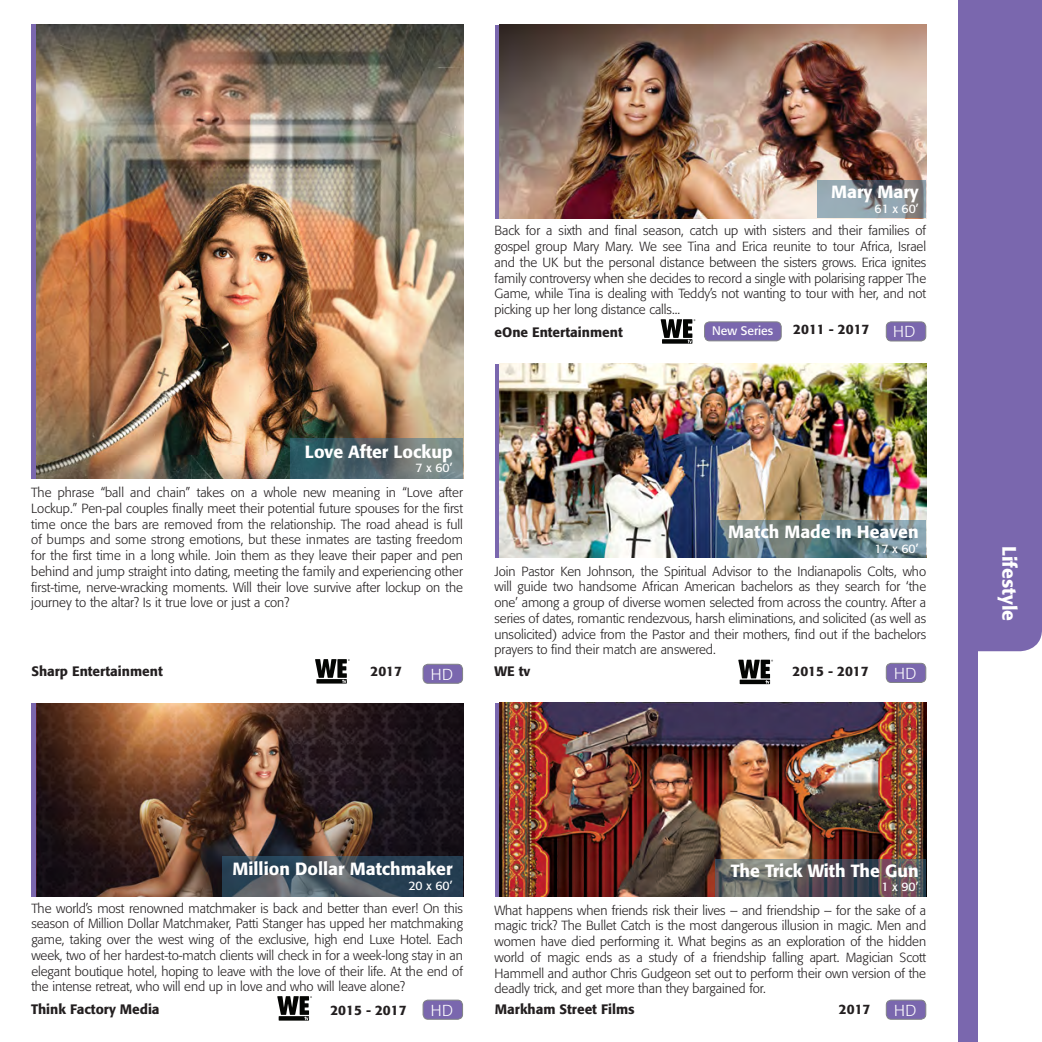
<style>
.page{position:relative;width:1042px;height:1042px;background:#fff}
.page>*{position:absolute;margin:0;border:0;box-sizing:border-box;transform-origin:0 0}
.t1{font:500 19.25px "Formata";color:#fff}
.t2{font:500 17.5px "Formata";color:#fff}
.t3{font:300 15.75px "Formata";letter-spacing:.02em;color:#fff}
.t4{font:500 13.65px "Formata";color:#231f20}
.t5{font:300 13.12px/15.8px "Formata";letter-spacing:-.005em;color:#231f20;text-align:justify}
.t6{font:12.25px "Formata";color:#fff}
</style>
<div class="page">
<div style="left:977px;top:0;width:65px;height:652px;background:#7a67ae"></div>
<div style="left:957px;top:0;width:20px;height:1042px;background:#7a67ae"></div>
<div style="left:993px;top:546px;width:33px;height:79px;background:#7a67ae"></div>
<div style="left:31px;top:25px;width:5px;height:454px;background:#7a67ae"></div>
<div style="left:494px;top:25px;width:5px;height:193px;background:#7a67ae"></div>
<div style="left:494px;top:364px;width:5px;height:194px;background:#7a67ae"></div>
<div style="left:31px;top:703px;width:5px;height:193px;background:#7a67ae"></div>
<div style="left:494px;top:703px;width:5px;height:193px;background:#7a67ae"></div>
<img style="left:499px;top:703px;width:427px;height:193px">
<img style="left:36px;top:25px;width:427px;height:454px">
<img style="left:499px;top:25px;width:427px;height:193px">
<img style="left:499px;top:364px;width:427px;height:194px">
<img style="left:36px;top:703px;width:427px;height:193px">
<div style="left:886px;top:1000px;width:40px;height:19px;background:#7a67ae;border-radius:5px"></div>
<div style="left:886px;top:999px;width:40px;height:20px;border:1px solid #808285;border-radius:5px"></div>
<svg style="left:291px;top:438px;width:172px;height:41px;background:#566c70"></svg>
<div style="left:423px;top:664px;width:39px;height:19px;background:#7a67ae;border-radius:5px"></div>
<div style="left:423px;top:664px;width:40px;height:20px;border:1px solid #808285;border-radius:5px"></div>
<svg style="left:315px;top:659px;width:35px;height:24px"></svg>
<svg style="left:661px;top:319px;width:34px;height:25px"></svg>
<div style="left:886px;top:322px;width:40px;height:19px;background:#7a67ae;border-radius:5px"></div>
<div style="left:886px;top:321px;width:40px;height:20px;border:1px solid #808285;border-radius:5px"></div>
<div style="left:704px;top:322px;width:77px;height:19px;background:#7a67ae;border-radius:5px"></div>
<div style="left:704px;top:321px;width:77px;height:20px;border:1px solid #808285;border-radius:5px"></div>
<svg style="left:817px;top:180px;width:109px;height:38px;background:#86929a"></svg>
<svg style="left:738px;top:660px;width:35px;height:24px"></svg>
<div style="left:886px;top:663px;width:40px;height:19px;background:#7a67ae;border-radius:5px"></div>
<div style="left:886px;top:663px;width:40px;height:20px;border:1px solid #808285;border-radius:5px"></div>
<svg style="left:715px;top:520px;width:211px;height:38px;background:#677f85"></svg>
<svg style="left:223px;top:856px;width:240px;height:40px;background:#3a4d5b"></svg>
<svg style="left:277px;top:996px;width:35px;height:24px"></svg>
<div style="left:423px;top:1000px;width:39px;height:19px;background:#7a67ae;border-radius:5px"></div>
<div style="left:423px;top:999px;width:40px;height:20px;border:1px solid #808285;border-radius:5px"></div>
<svg style="left:715px;top:858px;width:211px;height:38px;background:#5f5b5e"></svg>
<p class="t2" style="left:831px;top:181px;width:89px">Mary Mary</p>
<p class="t6" style="left:874px;top:201px;width:46px">61 x 60’</p>
<p class="t5" style="left:494px;top:223px;width:433px">Back for a sixth and final season, catch up with sisters and their families of gospel group Mary Mary. We see Tina and Erica reunite to tour Africa, Israel and the UK but the personal distance between the sisters grows. Erica ignites family controversy when she decides to record a single with polarising rapper The Game, while Tina is dealing with Teddy’s not wanting to tour with her, and not picking up her long distance calls...</p>
<p class="t4" style="left:494px;top:323px;width:130px">eOne Entertainment</p>
<p class="t6" style="left:712px;top:323px;width:63px">New Series</p>
<p class="t4" style="left:793px;top:321px;width:78px">2011 - 2017</p>
<p class="t3" style="left:893px;top:322px;width:24px">HD</p>
<p class="t2" style="left:305px;top:441px;width:149px">Love After Lockup</p>
<p class="t6" style="left:415px;top:460px;width:38px">7 x 60’</p>
<p class="t5" style="left:31px;top:485px;width:433px">The phrase “ball and chain” takes on a whole new meaning in “Love after Lockup.” Pen-pal couples finally meet their potential future spouses for the first time once the bars are removed from the relationship. The road ahead is full of bumps and some strong emotions, but these inmates are tasting freedom for the first time in a long while. Join them as they leave their paper and pen behind and jump straight into dating, meeting the family and experiencing other first-time, nerve-wracking moments. Will their love survive after lockup on the journey to the altar? Is it true love or just a con?</p>
<p class="t4" style="left:31px;top:663px;width:133px">Sharp Entertainment</p>
<p class="t4" style="left:370px;top:663px;width:33px">2017</p>
<p class="t3" style="left:431px;top:665px;width:24px">HD</p>
<p class="t2" style="left:728px;top:521px;width:192px">Match Made In Heaven</p>
<p class="t6" style="left:874px;top:541px;width:46px">17 x 60’</p>
<p class="t5" style="left:494px;top:563px;width:433px">Join Pastor Ken Johnson, the Spiritual Advisor to the Indianapolis Colts, who will guide two handsome African American bachelors as they search for ‘the one’ among a group of diverse women selected from across the country. After a series of dates, romantic rendezvous, harsh eliminations, and solicited (as well as unsolicited) advice from the Pastor and their mothers, find out if the bachelors prayers to find their match are answered.</p>
<p class="t4" style="left:494px;top:662px;width:37px">WE tv</p>
<p class="t4" style="left:792px;top:662px;width:78px">2015 - 2017</p>
<p class="t3" style="left:894px;top:664px;width:24px">HD</p>
<p class="t1" style="left:1021px;top:546px;width:77px;rotate:90deg">Lifestyle</p>
<p class="t2" style="left:232px;top:858px;width:222px">Million Dollar Matchmaker</p>
<p class="t6" style="left:408px;top:878px;width:46px">20 x 60’</p>
<p class="t2" style="left:731px;top:860px;width:189px">The Trick With The Gun</p>
<p class="t6" style="left:881px;top:879px;width:38px">1 x 90’</p>
<p class="t5" style="left:31px;top:900px;width:433px">The world’s most renowned matchmaker is back and better than ever! On this season of Million Dollar Matchmaker, Patti Stanger has upped her matchmaking game, taking over the west wing of the exclusive, high end Luxe Hotel. Each week, two of her hardest-to-match clients will check in for a week-long stay in an elegant boutique hotel, hoping to leave with the love of their life. At the end of the intense retreat, who will end up in love and who will leave alone?</p>
<p class="t5" style="left:494px;top:902px;width:433px">What happens when friends risk their lives – and friendship – for the sake of a magic trick? The Bullet Catch is the most dangerous illusion in magic. Men and women have died performing it. What begins as an exploration of the hidden world of magic ends as a study of a friendship falling apart. Magician Scott Hammell and author Chris Gudgeon set out to perform their own version of the deadly trick, and get more than they bargained for.</p>
<p class="t4" style="left:31px;top:1001px;width:130px">Think Factory Media</p>
<p class="t4" style="left:330px;top:1001px;width:78px">2015 - 2017</p>
<p class="t3" style="left:431px;top:1001px;width:24px">HD</p>
<p class="t4" style="left:495px;top:1001px;width:141px">Markham Street Films</p>
<p class="t4" style="left:839px;top:1001px;width:33px">2017</p>
<p class="t3" style="left:894px;top:1001px;width:24px">HD</p>
</div>
